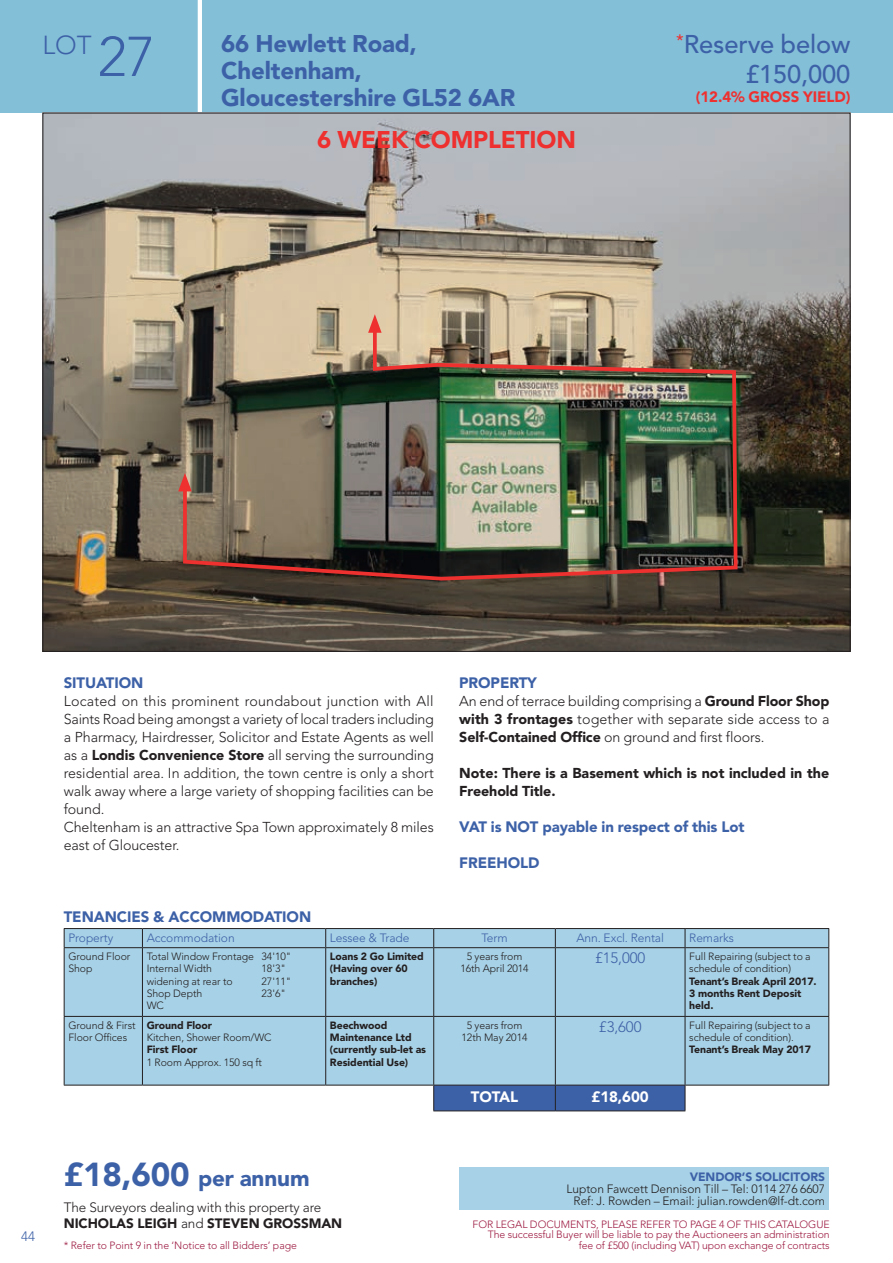
<style>
.page{position:relative;width:893px;height:1263px;background:#fff}
.page>*{position:absolute;margin:0;border:0;box-sizing:border-box;transform-origin:0 0}
.t1{font:300 25.8px "Avenir LT Std";color:#3d61a7}
.t2{font:500 25.5px/29.2px "Avenir LT Std";letter-spacing:-.005em;color:#3d61a7;text-align:right}
.t3{font:900 24px/27px "Avenir LT Std";letter-spacing:-.005em;color:#3d61a7}
.t4{font:900 24px "Avenir LT Std";letter-spacing:-.005em;color:#ee302f}
.t5{font:900 22.5px "Avenir LT Std";letter-spacing:-.005em;color:#3d61a7}
.t6{font:900 15px "Avenir LT Std";letter-spacing:-.005em;color:#3d61a7}
.t7{font:900 15px "Avenir LT Std";letter-spacing:-.005em;color:#ee302f}
.t8{font:300 15px "Avenir LT Std";letter-spacing:-.005em;color:#3d61a7}
.t9{font:900 15px "Avenir LT Std";letter-spacing:-.005em;color:#fff}
.t10{font:300 14.25px/18px "Avenir LT Std";letter-spacing:-.005em;color:#231f20}
.t11{font:900 14.25px/18px "Avenir LT Std";letter-spacing:.005em;color:#231f20}
.t12{font:300 13.5px/16.5px "Avenir LT Std";letter-spacing:-.005em;color:#231f20}
.t13{font:300 13.5px "Avenir LT Std";color:#3d61a7}
.t14{font:300 12px/12px "Avenir LT Std";letter-spacing:-.005em;color:#231f20;text-align:center}
.t15{font:300 12px "Avenir LT Std";letter-spacing:-.005em;color:#3d61a7}
.t16{font:900 12px "Avenir LT Std";letter-spacing:-.005em;color:#3d61a7}
.t17{font:300 10.5px/12.5px "Avenir LT Std";letter-spacing:-.005em;color:#231f20}
.t18{font:300 10.5px/10.5px "Avenir LT Std";letter-spacing:-.005em;color:#9d1b42;text-align:right}
.t19{font:900 10.5px/12.5px "Avenir LT Std";letter-spacing:-.005em;color:#231f20}
.s1{font-size:55.5px}
.s2{font-weight:900}
.s3{font-size:33px}
</style>
<div class="page">
<div style="left:0;top:0;width:893px;height:113px;background:#84bfd8"></div>
<hr style="left:198px;top:0;width:4px;height:113px;background:#fff">
<img style="left:45px;top:115px;width:803px;height:535px">
<div style="left:459px;top:1167px;width:370px;height:43px;background:#a7d1e6"></div>
<div style="left:65px;top:929px;width:763px;height:156px;background:#a7d1e6"></div>
<hr style="left:142px;top:948px;width:1px;height:68px;background:#231f20">
<hr style="left:325px;top:948px;width:1px;height:68px;background:#231f20">
<hr style="left:433px;top:948px;width:1px;height:68px;background:#231f20">
<hr style="left:555px;top:948px;width:1px;height:68px;background:#231f20">
<hr style="left:685px;top:948px;width:1px;height:68px;background:#231f20">
<hr style="left:64px;top:1016px;width:78px;height:1px;background:#231f20">
<hr style="left:142px;top:1016px;width:184px;height:1px;background:#231f20">
<hr style="left:142px;top:1017px;width:1px;height:68px;background:#231f20">
<hr style="left:326px;top:1016px;width:108px;height:1px;background:#231f20">
<hr style="left:325px;top:1017px;width:1px;height:68px;background:#231f20">
<hr style="left:434px;top:1016px;width:121px;height:1px;background:#231f20">
<hr style="left:433px;top:1017px;width:1px;height:68px;background:#231f20">
<hr style="left:555px;top:1016px;width:130px;height:1px;background:#231f20">
<hr style="left:555px;top:1017px;width:1px;height:68px;background:#231f20">
<hr style="left:685px;top:1016px;width:144px;height:1px;background:#231f20">
<hr style="left:685px;top:1017px;width:1px;height:68px;background:#231f20">
<hr style="left:64px;top:1085px;width:78px;height:1px;background:#231f20">
<hr style="left:142px;top:1085px;width:184px;height:1px;background:#231f20">
<hr style="left:326px;top:1085px;width:108px;height:1px;background:#231f20">
<hr style="left:685px;top:1085px;width:144px;height:1px;background:#231f20">
<svg style="left:142px;top:929px;width:1px;height:18px"></svg>
<hr style="left:64px;top:948px;width:1px;height:68px;background:#231f20">
<hr style="left:828px;top:948px;width:1px;height:68px;background:#231f20">
<hr style="left:64px;top:1017px;width:1px;height:68px;background:#231f20">
<hr style="left:828px;top:1017px;width:1px;height:68px;background:#231f20">
<svg style="left:555px;top:929px;width:1px;height:18px"></svg>
<svg style="left:685px;top:929px;width:1px;height:18px"></svg>
<svg style="left:325px;top:929px;width:1px;height:18px"></svg>
<svg style="left:433px;top:929px;width:1px;height:18px"></svg>
<hr style="left:64px;top:928px;width:78px;height:1px;background:#231f20">
<svg style="left:64px;top:929px;width:1px;height:18px"></svg>
<hr style="left:142px;top:928px;width:184px;height:1px;background:#231f20">
<hr style="left:326px;top:928px;width:108px;height:1px;background:#231f20">
<hr style="left:434px;top:928px;width:121px;height:1px;background:#231f20">
<hr style="left:555px;top:928px;width:130px;height:1px;background:#231f20">
<hr style="left:685px;top:928px;width:144px;height:1px;background:#231f20">
<svg style="left:828px;top:929px;width:1px;height:18px"></svg>
<hr style="left:64px;top:947px;width:78px;height:1px;background:#231f20">
<hr style="left:142px;top:947px;width:184px;height:1px;background:#231f20">
<hr style="left:326px;top:947px;width:108px;height:1px;background:#231f20">
<hr style="left:434px;top:947px;width:121px;height:1px;background:#231f20">
<hr style="left:555px;top:947px;width:130px;height:1px;background:#231f20">
<hr style="left:685px;top:947px;width:144px;height:1px;background:#231f20">
<div style="left:433px;top:1085px;width:253px;height:26px;background:#3d61a7"></div>
<hr style="left:433px;top:1110px;width:122px;height:1px;background:#231f20">
<hr style="left:555px;top:1110px;width:130px;height:1px;background:#231f20">
<img style="left:181px;top:322px;width:558px;height:260px">
<svg style="left:368px;top:314px;width:14px;height:19px"></svg>
<svg style="left:178px;top:473px;width:14px;height:18px"></svg>
<h1 class="t1" style="left:43px;top:30px;width:114px">LOT <span class="s1">27</span></h1>
<h3 class="t3" style="left:221px;top:30px;width:296px">66 Hewlett Road,<br>Cheltenham,<br>Gloucestershire GL52 6AR</h3>
<h2 class="t2" style="left:676px;top:30px;width:176px"><sup>*</sup>Reserve below £150,000</h2>
<p class="t7" style="left:696px;top:88px;width:156px">(12.4% GROSS YIELD)</p>
<h3 class="t4" style="left:317px;top:125px;width:260px">6 WEEK COMPLETION</h3>
<p class="t13" style="left:21px;top:1229px;width:15px">44</p>
<p class="t6" style="left:64px;top:673px;width:81px">SITUATION</p>
<p class="t10" style="left:64px;top:692px;width:372px">Located on this prominent roundabout junction with All Saints Road being amongst a variety of local traders including a Pharmacy, Hairdresser, Solicitor and Estate Agents as well as a <span class="s2">Londis Convenience Store</span> all serving the surrounding residential area. In addition, the town centre is only a short walk away where a large variety of shopping facilities can be found.<br>Cheltenham is an attractive Spa Town approximately 8 miles east of Gloucester.</p>
<p class="t6" style="left:459px;top:673px;width:79px">PROPERTY</p>
<p class="t10" style="left:459px;top:692px;width:372px;text-align:justify">An end of terrace building comprising a <span class="s2">Ground Floor Shop with 3 frontages</span> together with separate side access to a <span class="s2">Self-Contained Office</span> on ground and first floors.</p>
<p class="t11" style="left:459px;top:764px;width:371px">Note: There is a Basement which is not included in the<br>Freehold Title.</p>
<p class="t6" style="left:459px;top:817px;width:287px">VAT is NOT payable in respect of this Lot</p>
<p class="t6" style="left:459px;top:853px;width:82px">FREEHOLD</p>
<p class="t6" style="left:64px;top:907px;width:249px">TENANCIES &amp; ACCOMMODATION</p>
<p class="t15" style="left:68px;top:930px;width:46px">Property</p>
<p class="t15" style="left:147px;top:930px;width:89px">Accommodation</p>
<p class="t15" style="left:330px;top:930px;width:81px">Lessee &amp; Trade</p>
<p class="t15" style="left:481px;top:930px;width:28px">Term</p>
<p class="t15" style="left:576px;top:930px;width:89px">Ann. Excl. Rental</p>
<p class="t15" style="left:689px;top:930px;width:46px">Remarks</p>
<p class="t17" style="left:68px;top:950px;width:64px">Ground Floor<br>Shop</p>
<p class="t17" style="left:147px;top:950px;width:146px">Total Window Frontage 34'10"<br>Internal Width</p>
<p class="t19" style="left:330px;top:950px;width:95px">Loans 2 Go Limited (Having over 60 branches)</p>
<p class="t17" style="left:460px;top:950px;width:70px;text-align:center">5 years from<br>16th April 2014</p>
<p class="t8" style="left:595px;top:949px;width:52px">£15,000</p>
<p class="t17" style="left:689px;top:950px;width:123px">Full Repairing (subject to a schedule of condition)</p>
<p class="t17" style="left:262px;top:962px;width:26px">18'3"</p>
<p class="t17" style="left:147px;top:975px;width:87px">widening at rear to</p>
<p class="t17" style="left:262px;top:975px;width:31px">27'11"</p>
<p class="t17" style="left:147px;top:987px;width:57px">Shop Depth</p>
<p class="t17" style="left:262px;top:987px;width:26px">23'6"</p>
<p class="t17" style="left:147px;top:999px;width:19px">WC</p>
<p class="t19" style="left:689px;top:975px;width:129px">Tenant’s Break April 2017.<br>3 months Rent Deposit held.</p>
<p class="t17" style="left:68px;top:1019px;width:69px">Ground &amp; First<br>Floor Offices</p>
<p class="t19" style="left:147px;top:1019px;width:67px">Ground Floor</p>
<p class="t17" style="left:147px;top:1031px;width:126px">Kitchen, Shower Room/WC</p>
<p class="t19" style="left:147px;top:1043px;width:52px">First Floor</p>
<p class="t17" style="left:147px;top:1056px;width:117px">1 Room Approx. 150 sq ft</p>
<p class="t19" style="left:330px;top:1019px;width:98px">Beechwood<br>Maintenance Ltd (currently sub-let as<br>Residential Use)</p>
<p class="t17" style="left:462px;top:1019px;width:68px;text-align:center">5 years from<br>12th May 2014</p>
<p class="t8" style="left:599px;top:1018px;width:44px">£3,600</p>
<p class="t17" style="left:689px;top:1019px;width:123px">Full Repairing (subject to a schedule of condition).</p>
<p class="t19" style="left:689px;top:1043px;width:123px">Tenant’s Break May 2017</p>
<p class="t9" style="left:471px;top:1088px;width:49px">TOTAL</p>
<p class="t9" style="left:592px;top:1088px;width:59px">£18,600</p>
<h3 class="t5" style="left:64px;top:1164px;width:247px"><span class="s3">£18,600</span> per annum</h3>
<p class="t16" style="left:690px;top:1169px;width:137px">VENDOR’S SOLICITORS</p>
<p class="t14" style="left:566px;top:1182px;width:260px">Lupton Fawcett Dennison Till – Tel: 0114 276 6607<br>Ref: J. Rowden – Email: julian.rowden@lf-dt.com</p>
<p class="t12" style="left:64px;top:1199px;width:280px">The Surveyors dealing with this property are<br><span class="s2">NICHOLAS LEIGH</span> and <span class="s2">STEVEN GROSSMAN</span></p>
<p class="t18" style="left:473px;top:1219px;width:359px">FOR LEGAL DOCUMENTS, PLEASE REFER TO PAGE 4 OF THIS CATALOGUE<br>The successful Buyer will be liable to pay the Auctioneers an administration fee of £500 (including VAT) upon exchange of contracts</p>
<p class="t18" style="left:64px;top:1240px;width:235px">* Refer to Point 9 in the ‘Notice to all Bidders’ page</p>
</div>
